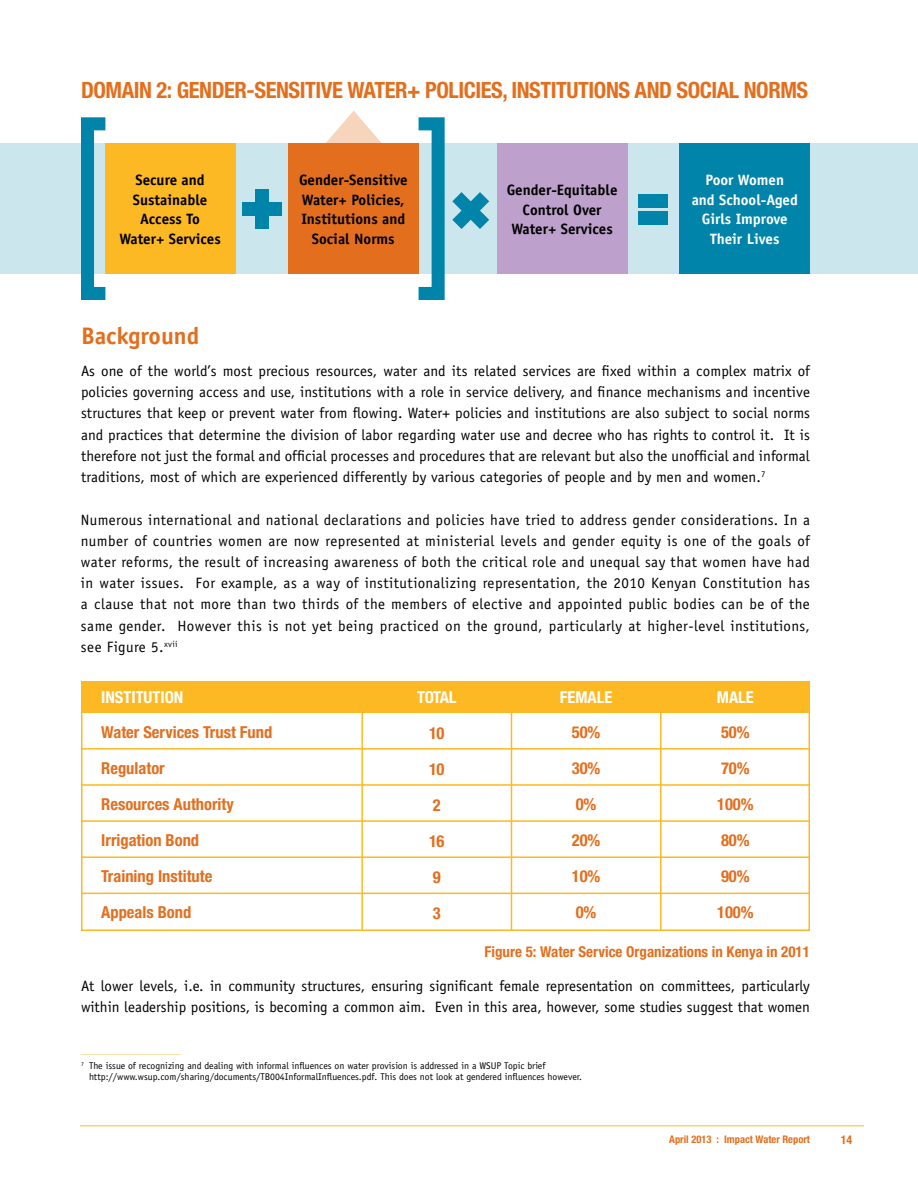
<style>
.page{position:relative;width:918px;height:1188px;background:#fff}
.page>*{position:absolute;margin:0;border:0;box-sizing:border-box;transform-origin:0 0}
.t1{font:700 24px "Officina Sans";color:#e36f1e}
.t2{font:700 condensed 22.5px "Helvetica Neue";letter-spacing:-.02em;color:#e36f1e}
.t3{font:700 condensed 16.5px/36px "Helvetica Neue";color:#e36f1e}
.t4{font:700 condensed 16.5px "Helvetica Neue";color:#fff}
.t5{font:15px/21.1px "Officina Sans";color:#000;text-align:justify}
.t6{font:700 15px/19.5px "Officina Sans";color:#000;text-align:center}
.t7{font:700 condensed 15px "Helvetica Neue";color:#e36f1e}
.t8{font:700 15px/19.5px "Officina Sans";color:#fff;text-align:center}
.t9{font:700 condensed 12px "Helvetica Neue";color:#e36f1e}
.t10{font:700 condensed 10.5px "Helvetica Neue";color:#e36f1e}
.t11{font:9.75px/11.2px "Officina Sans";color:#000}
.t12{font:6.15px "Officina Sans";color:#fdb924}
</style>
<div class="page">
<hr style="left:80px;top:1125px;width:784px;height:1px;background:#fdb924">
<div style="left:81px;top:681px;width:729px;height:31px;background:#fdb924"></div>
<hr style="left:81px;top:893px;width:729px;height:1px;background:#fdb924">
<hr style="left:81px;top:856px;width:729px;height:2px;background:#fdb924">
<hr style="left:81px;top:820px;width:729px;height:2px;background:#fdb924">
<hr style="left:81px;top:784px;width:729px;height:2px;background:#fdb924">
<hr style="left:81px;top:748px;width:729px;height:2px;background:#fdb924">
<hr style="left:361px;top:693px;width:2px;height:238px;background:#fdb924">
<hr style="left:660px;top:695px;width:2px;height:236px;background:#fdb924">
<hr style="left:511px;top:695px;width:1px;height:236px;background:#fdb924">
<div style="left:0;top:143px;width:918px;height:131px;background:#cce6ee"></div>
<svg style="left:81px;top:117px;width:364px;height:183px"></svg>
<div style="left:242px;top:203px;width:39px;height:13px;background:#0084a9"></div>
<div style="left:255px;top:190px;width:13px;height:39px;background:#0084a9"></div>
<div style="left:638px;top:194px;width:30px;height:13px;background:#0084a9"></div>
<div style="left:638px;top:212px;width:30px;height:13px;background:#0084a9"></div>
<svg style="left:452px;top:192px;width:37px;height:37px"></svg>
<div style="left:680px;top:143px;width:130px;height:131px;background:#0084a9"></div>
<div style="left:497px;top:143px;width:130px;height:131px;background:#bea0cc"></div>
<div style="left:105px;top:143px;width:130px;height:131px;background:#fdb924"></div>
<svg style="left:324px;top:111px;width:59px;height:32px"></svg>
<div style="left:288px;top:143px;width:131px;height:131px;background:#e36f1e"></div>
<h2 class="t2" style="left:81px;top:77px;width:13px">Domain</h2>
<h2 class="t2" style="left:157px;top:77px;width:120px">2: Gen der-Sensiti</h2>
<h2 class="t2" style="left:321px;top:77px;width:55px">ve Water</h2>
<h2 class="t2" style="left:407px;top:77px;width:61px">+ Policies</h2>
<h2 class="t2" style="left:502px;top:77px;width:26px">, Instit</h2>
<h2 class="t2" style="left:567px;top:77px;width:23px">utions</h2>
<h2 class="t2" style="left:635px;top:77px;width:65px">and Socia</h2>
<h2 class="t2" style="left:729px;top:77px;width:42px">l Norms</h2>
<p class="t6" style="left:119px;top:170px;width:103px">Secure and<br>Sustainable<br>Access To<br>Water+ Services</p>
<p class="t6" style="left:299px;top:170px;width:110px">Gender-Sensitive<br>Water+ Policies,<br>Institutions and<br>Social Norms</p>
<p class="t6" style="left:507px;top:180px;width:112px">Gender-Equitable<br>Control Over<br>Water+ Services</p>
<p class="t8" style="left:692px;top:170px;width:108px">Poor Women<br>and School-Aged<br>Girls Improve<br>Their Lives</p>
<h1 class="t1" style="left:81px;top:321px;width:120px">Background</h1>
<p class="t5" style="left:81px;top:360px;width:731px">As one of the world’s most precious resources, water and its related services are fixed within a complex matrix of policies governing access and use, institutions with a role in service delivery, and finance mechanisms and incentive structures that keep or prevent water from flowing. Water+ policies and institutions are also subject to social norms and practices that determine the division of labor regarding water use and decree who has rights to control it. It is therefore not just the formal and official processes and procedures that are relevant but also the unofficial and informal traditions, most of which are experienced differently by various categories of people and by men and women.<sup>7</sup></p>
<p class="t5" style="left:81px;top:509px;width:731px">Numerous international and national declarations and policies have tried to address gender considerations. In a number of countries women are now represented at ministerial levels and gender equity is one of the goals of water reforms, the result of increasing awareness of both the critical role and unequal say that women have had in water issues. For example, as a way of institutionalizing representation, the 2010 Kenyan Constitution has a clause that not more than two thirds of the members of elective and appointed public bodies can be of the same gender. However this is not yet being practiced on the ground, particularly at higher-level institutions, see Figure 5.<sup>xvii</sup></p>
<p class="t4" style="left:101px;top:687px;width:8px">instit</p>
<p class="t4" style="left:144px;top:687px;width:18px">ution</p>
<p class="t3" style="left:101px;top:714px;width:173px">Water Services Trust Fund<br>Regulator<br>Resources Authority<br>Irrigation Bond<br>Training Institute<br>Appeals Bond</p>
<p class="t4" style="left:417px;top:687px;width:9px">tota</p>
<p class="t4" style="left:449px;top:687px;width:9px">l</p>
<p class="t3" style="left:429px;top:715px;width:17px">10<br>10<br>2<br>16<br>9<br>3</p>
<p class="t4" style="left:560px;top:687px;width:53px">Female</p>
<p class="t3" style="left:572px;top:714px;width:30px">50%<br>30%<br>0%<br>20%<br>10%<br>0%</p>
<p class="t4" style="left:717px;top:687px;width:37px">male</p>
<p class="t3" style="left:717px;top:714px;width:38px">50%<br>70%<br>100%<br>80%<br>90%<br>100%</p>
<p class="t7" style="left:485px;top:942px;width:327px">Figure 5: Water Service Organizations in Kenya in 2011</p>
<p class="t5" style="left:81px;top:976px;width:730px">At lower levels, i.e. in community structures, ensuring significant female representation on committees, particularly within leadership positions, is becoming a common aim. Even in this area, however, some studies suggest that women</p>
<p class="t12" style="left:81px;top:1048px;width:102px">______________________________________</p>
<p class="t11" style="left:89px;top:1060px;width:495px;text-indent:-8px"><sup>7</sup> The issue of recognizing and dealing with informal influences on water provision is addressed in a WSUP Topic brief http://www.wsup.com/sharing/documents/TB004InformalInfluences.pdf. This does not look at gendered influences however.</p>
<p class="t10" style="left:669px;top:1133px;width:142px">April 2013 : Impact Water Report</p>
<p class="t9" style="left:841px;top:1132px;width:13px">14</p>
</div>
